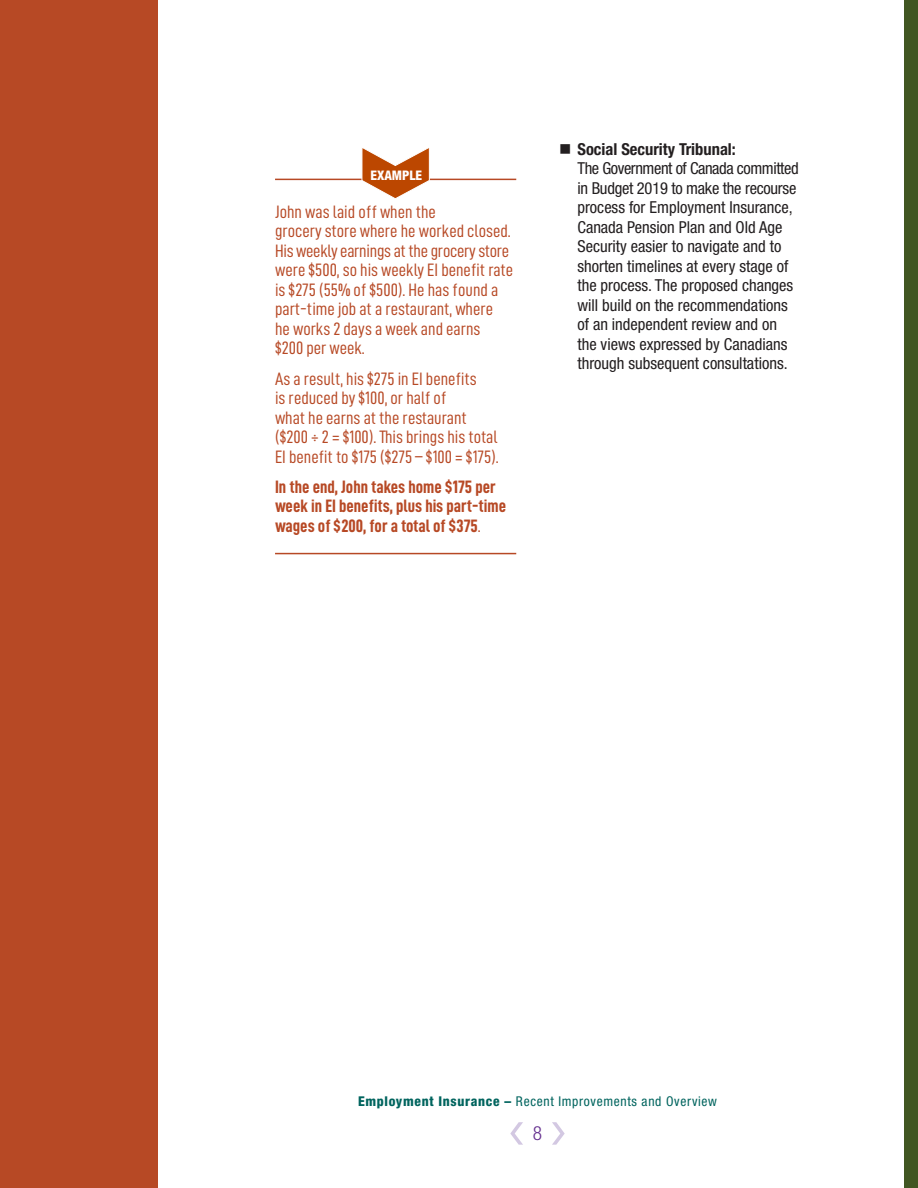
<style>
.page{position:relative;width:918px;height:1188px;background:#fff}
.page>*{position:absolute;margin:0;border:0;box-sizing:border-box;transform-origin:0 0}
.t1{font:300 condensed 19.5px "Helvetica Neue LT Std";color:#65308f}
.t2{font:18px/19.5px "D DIN Condensed";color:#b74925}
.t3{font:18px/19.5px "D DIN Condensed Bold";color:#b74925}
.t4{font:condensed 16.5px/19.5px "Helvetica Neue LT Std";color:#231f20}
.t5{font:condensed 13.5px "Helvetica Neue LT Std";letter-spacing:.05em;color:#00645e}
.t6{font:800 condensed 13.2px "Helvetica Neue LT Std";color:#fff}
.s1{font-family:"D DIN Condensed"}
.s2{font-weight:700}
.s3{font-weight:800}
</style>
<div class="page">
<div style="left:0;top:0;width:157px;height:1188px;background:#b74925"></div>
<div style="left:904px;top:0;width:14px;height:1188px;background:#415622"></div>
<svg style="left:510px;top:1122px;width:13px;height:23px"></svg>
<svg style="left:552px;top:1122px;width:13px;height:23px"></svg>
<hr style="left:275px;top:553px;width:241px;height:1px;background:#b74925">
<hr style="left:275px;top:179px;width:241px;height:1px;background:#b74925">
<svg style="left:361px;top:148px;width:69px;height:51px"></svg>
<p class="t6" style="left:370px;top:167px;width:53px">EXAMPLE</p>
<p class="t2" style="left:275px;top:202px;width:240px">John was laid off when the<br>grocery store where he worked closed.<br>His weekly earnings at the grocery store were $500, so his weekly EI benefit rate is $275 (55% of $500). He has found a part-time job at a restaurant, where<br>he works 2 days a week and earns $200 per week.</p>
<p class="t2" style="left:275px;top:368px;width:225px">As a result, his $275 in EI benefits<br>is reduced by $100, or half of<br>what he earns at the restaurant ($200 ÷ 2 = $100). This brings his total EI benefit to $175 ($275 – $100 = $175).</p>
<p class="t3" style="left:275px;top:477px;width:233px">In the end, John takes home $175 per week in EI benefits, plus his part-time wages of $200, for a total of $375<span class="s1">.</span></p>
<p class="t4" style="left:577px;top:139px;width:223px;text-indent:-18px">■ <span class="s2">Social Security Tribunal:<br></span>The Government of Canada committed in Budget 2019 to make the recourse process for Employment Insurance, Canada Pension Plan and Old Age Security easier to navigate and to shorten timelines at every stage of the process. The proposed changes will build on the recommendations of an independent review and on the views expressed by Canadians through subsequent consultations.</p>
<p class="t5" style="left:358px;top:1093px;width:361px"><span class="s3">Employment Insurance –</span> Recent Improvements and Overview</p>
<p class="t1" style="left:533px;top:1122px;width:11px">8</p>
</div>
